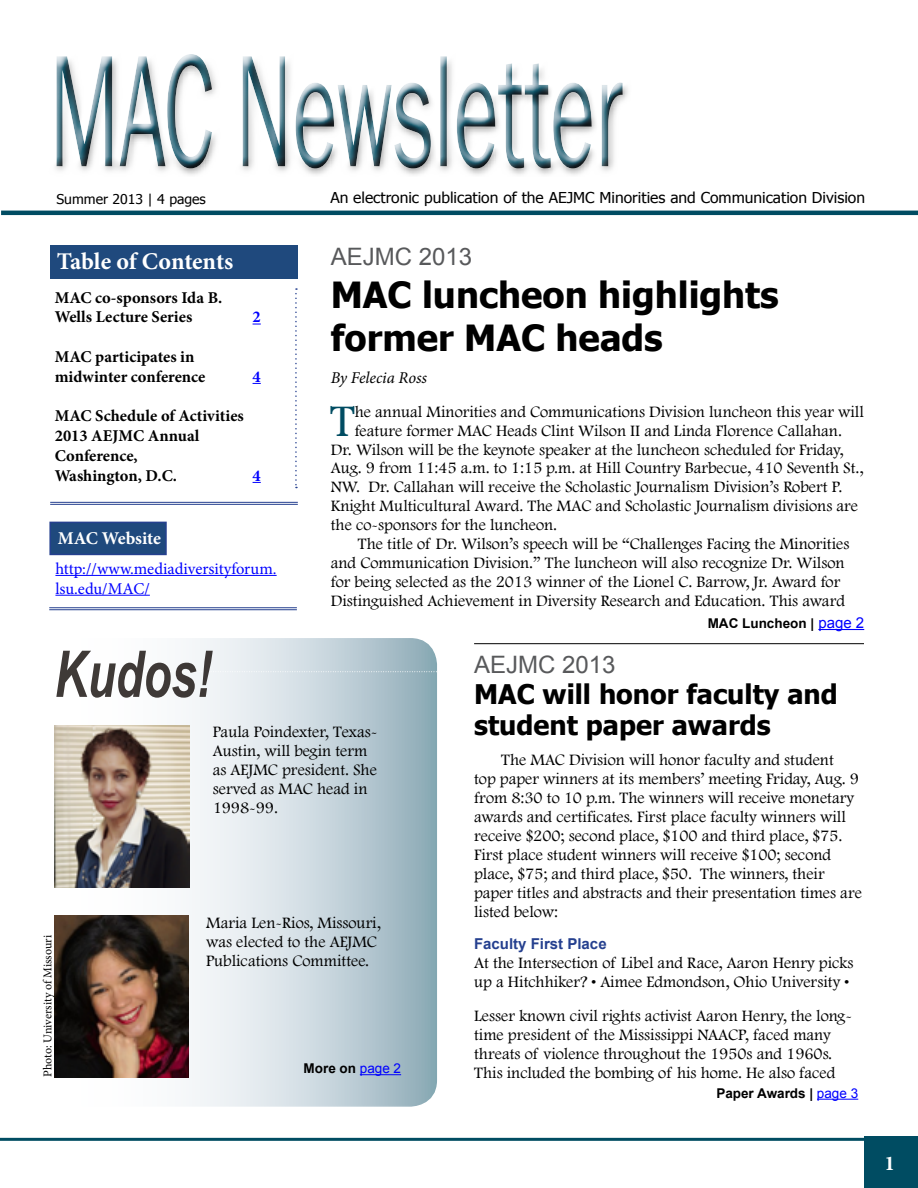
<style>
.page{position:relative;width:918px;height:1188px;background:#fff}
.page>*{position:absolute;margin:0;border:0;box-sizing:border-box;transform-origin:0 0}
.t1{font:46.95px "Footlight MT Light";color:#004c62}
.t2{font:700 36px/43.2px "Tahoma";color:#000}
.t3{font:700 27px/31px "Tahoma";color:#000}
.t4{font:24px "Arial";color:#58595b}
.t5{font:700 24px "Minion Pro";letter-spacing:-.005em;color:#fff}
.t6{font:700 21px "Minion Pro";color:#fff}
.t7{font:700 18px "Minion Pro";letter-spacing:-.005em;color:#fff}
.t8{font:16.5px/18.9px "Footlight MT Light";color:#000}
.t9{font:700 16.5px/19.8px "Minion Pro";color:#000}
.t10{font:16.5px/19.8px "Minion Pro";color:#00f}
.t11{font:italic 16.5px "Minion Pro";letter-spacing:-.005em;color:#000}
.t12{font:700 16.5px "Minion Pro";color:#00f}
.t13{font:15px "Tahoma";color:#000;scale:1.04 1}
.t14{font:700 15px "Arial";color:#25408f}
.t15{font:700 13.5px "Arial";color:#000}
.t16{font:13.5px "Tahoma";color:#000;scale:1.04 1}
.t17{font:12px "Minion Pro";letter-spacing:-.005em;color:#000}
.s1{font-weight:400;font-size:15px;color:#00f}
.s2{font-weight:400;color:#00f}
</style>
<div class="page">
<svg style="left:46px;top:639px;width:390px;height:467px"></svg>
<div style="left:46px;top:638px;width:391px;height:469px;border:2px solid #fff;border-radius:26px"></div>
<hr style="left:1px;top:211px;width:917px;height:4px;background:#004c62">
<hr style="left:0;top:1138px;width:917px;height:3px;background:#004c62">
<div style="left:50px;top:245px;width:248px;height:34px;background:#1f497d"></div>
<div style="left:44px;top:50px;width:597px;height:130px;background:#000;opacity:.75"></div>
<div style="left:864px;top:1136px;width:54px;height:52px;background:#004c62"></div>
<hr style="left:818px;top:629px;width:46px;height:1px;background:#00f">
<svg style="left:55px;top:651px;width:382px;height:47px"></svg>
<hr style="left:474px;top:643px;width:390px;height:1px;background:#000">
<img style="left:55px;top:726px;width:135px;height:162px">
<img style="left:54px;top:916px;width:135px;height:162px">
<hr style="left:360px;top:1074px;width:41px;height:1px;background:#00f">
<hr style="left:817px;top:1099px;width:41px;height:1px;background:#00f">
<hr style="left:50px;top:502px;width:248px;height:1px;background:#25408f">
<hr style="left:50px;top:504px;width:248px;height:1px;background:#25408f">
<svg style="left:295px;top:288px;width:2px;height:200px"></svg>
<div style="left:50px;top:522px;width:116px;height:32px;background:#1f497d"></div>
<div style="left:49px;top:522px;width:118px;height:33px;border:2px solid #25408f"></div>
<hr style="left:55px;top:575px;width:222px;height:1px;background:#00f">
<hr style="left:55px;top:595px;width:95px;height:1px;background:#00f">
<hr style="left:49px;top:607px;width:248px;height:1px;background:#25408f">
<hr style="left:49px;top:609px;width:248px;height:1px;background:#25408f">
<p class="t16" style="left:56px;top:190px;width:145px">Summer 2013 | 4 pages</p>
<p class="t13" style="left:330px;top:188px;width:516px">An electronic publication of the AEJMC Minorities and Communication Division</p>
<h3 class="t4" style="left:331px;top:241px;width:143px">AEJMC 2013</h3>
<h2 class="t2" style="left:331px;top:271px;width:450px">MAC luncheon highlights former MAC heads</h2>
<p class="t11" style="left:331px;top:366px;width:98px">By Felecia Ross</p>
<h1 class="t1" style="left:330px;top:393px;width:26px">T</h1>
<p class="t8" style="left:355px;top:401px;width:511px">he annual Minorities and Communications Division luncheon this year will</p>
<h3 class="t5" style="left:57px;top:244px;width:178px">Table of Contents</h3>
<p class="t9" style="left:55px;top:287px;width:169px">MAC co-sponsors Ida B.<br>Wells Lecture Series</p>
<p class="t12" style="left:253px;top:305px;width:10px">2</p>
<p class="t9" style="left:55px;top:347px;width:152px">MAC participates in midwinter conference</p>
<p class="t12" style="left:253px;top:365px;width:10px">4</p>
<p class="t9" style="left:55px;top:406px;width:191px">MAC Schedule of Activities<br>2013 AEJMC Annual<br>Conference,<br>Washington, D.C.</p>
<p class="t8" style="left:355px;top:420px;width:489px">feature former MAC Heads Clint Wilson II and Linda Florence Callahan.</p>
<p class="t8" style="left:331px;top:439px;width:514px">Dr. Wilson will be the keynote speaker at the luncheon scheduled for Friday,</p>
<p class="t8" style="left:331px;top:458px;width:534px">Aug. 9 from 11:45 a.m. to 1:15 p.m. at Hill Country Barbecue, 410 Seventh St.,</p>
<p class="t8" style="left:331px;top:477px;width:513px">NW. Dr. Callahan will receive the Scholastic Journalism Division’s Robert P.</p>
<p class="t8" style="left:331px;top:496px;width:529px">Knight Multicultural Award. The MAC and Scholastic Journalism divisions are</p>
<p class="t8" style="left:331px;top:515px;width:228px">the co-sponsors for the luncheon.</p>
<p class="t8" style="left:358px;top:534px;width:493px">The title of Dr. Wilson’s speech will be “Challenges Facing the Minorities</p>
<p class="t8" style="left:331px;top:553px;width:515px">and Communication Division.” The luncheon will also recognize Dr. Wilson</p>
<p class="t8" style="left:331px;top:572px;width:511px">for being selected as the 2013 winner of the Lionel C. Barrow, Jr. Award for</p>
<p class="t8" style="left:331px;top:591px;width:516px">Distinguished Achievement in Diversity Research and Education. This award</p>
<p class="t15" style="left:708px;top:614px;width:158px">MAC Luncheon | <span class="s1">page 2</span></p>
<h3 class="t4" style="left:474px;top:649px;width:143px">AEJMC 2013</h3>
<h3 class="t3" style="left:474px;top:677px;width:365px">MAC will honor faculty and student paper awards</h3>
<p class="t8" style="left:474px;top:750px;width:389px;text-indent:27px">The MAC Division will honor faculty and student<br>top paper winners at its members’ meeting Friday, Aug. 9 from 8:30 to 10 p.m. The winners will receive monetary awards and certificates. First place faculty winners will receive $200; second place, $100 and third place, $75.<br>First place student winners will receive $100; second place, $75; and third place, $50. The winners, their paper titles and abstracts and their presentation times are listed below:</p>
<p class="t14" style="left:474px;top:934px;width:134px">Faculty First Place</p>
<p class="t8" style="left:474px;top:953px;width:381px">At the Intersection of Libel and Race, Aaron Henry picks up a Hitchhiker? • Aimee Edmondson, Ohio University •</p>
<p class="t8" style="left:474px;top:1006px;width:380px">Lesser known civil rights activist Aaron Henry, the long&shy;time president of the Mississippi NAACP, faced many threats of violence throughout the 1950s and 1960s.<br>This included the bombing of his home. He also faced</p>
<p class="t12" style="left:253px;top:464px;width:10px">4</p>
<p class="t7" style="left:58px;top:525px;width:105px">MAC Website</p>
<p class="t10" style="left:55px;top:559px;width:223px">http://www.mediadiversityforum. lsu.edu/MAC/</p>
<p class="t8" style="left:213px;top:722px;width:166px">Paula Poindexter, Texas-<br>Austin, will begin term as AEJMC president. She served as MAC head in<br>1998-99.</p>
<p class="t8" style="left:206px;top:913px;width:176px">Maria Len-Rios, Missouri, was elected to the AEJMC<br>Publications Committee.</p>
<p class="t17" style="left:40px;top:1077px;width:143px;rotate:-90deg">Photo: University of Missouri</p>
<p class="t15" style="left:304px;top:1060px;width:99px">More on <span class="s2">page 2</span></p>
<p class="t15" style="left:716px;top:1084px;width:143px">Paper Awards | <span class="s2">page 3</span></p>
<p class="t6" style="left:884px;top:1149px;width:12px">1</p>
</div>
